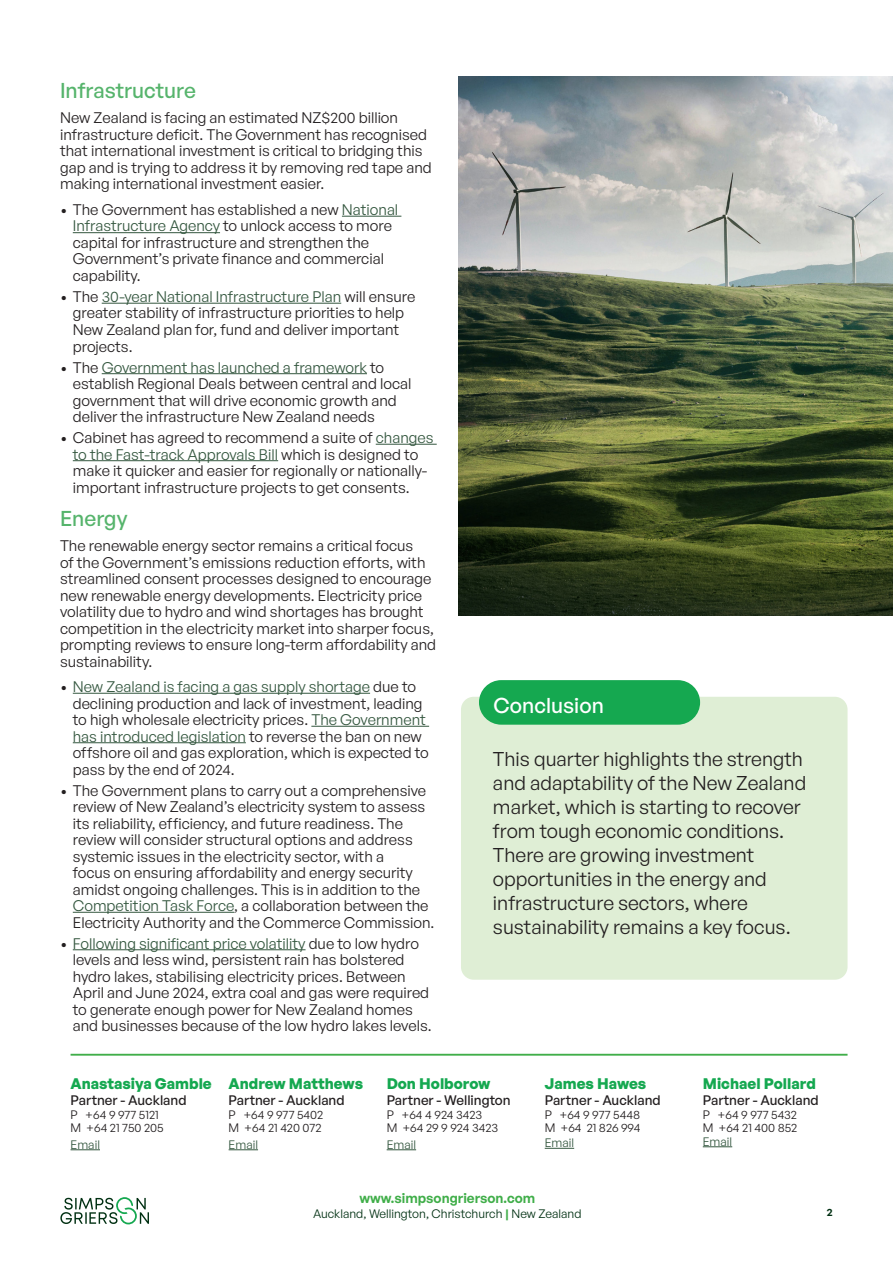
<style>
.page{position:relative;width:893px;height:1263px;background:#fff}
.page>*{position:absolute;margin:0;border:0;box-sizing:border-box;transform-origin:0 0}
.Section_Sub-titles{font:500 21px "General Sans";color:#56b46c}
.Section_Sub-titles-2{font:500 21px "General Sans";color:#fff}
.Body_Text{font:19.5px/24px "General Sans";color:#231f20}
.Body_Text-2{font:15px/16.5px "General Sans";color:#231f20}
.Body_Text-3{font:700 15px "General Sans";color:#15a850}
.Body_Text-4{font:500 13.5px "General Sans";color:#231f20}
.t1{font:600 13.5px "General Sans";color:#40ae49}
.Body_Text-5{font:12px/13.5px "General Sans";color:#231f20}
.t2{font:12px "General Sans";color:#003012}
.Body_Text-6{font:12px "General Sans";color:#34573f}
.t3{font:600 10.5px "General Sans";color:#003012}
.s1{color:#34573f}
.s2{font-weight:600;color:#40ae49}
</style>
<div class="page">
<svg style="left:60px;top:1197px;width:89px;height:27px"></svg>
<hr style="left:342px;top:216px;width:59px;height:1px;background:#34573f">
<hr style="left:73px;top:232px;width:147px;height:1px;background:#34573f">
<hr style="left:102px;top:303px;width:239px;height:1px;background:#34573f">
<hr style="left:102px;top:373px;width:265px;height:1px;background:#34573f">
<hr style="left:376px;top:444px;width:61px;height:1px;background:#34573f">
<hr style="left:73px;top:460px;width:205px;height:1px;background:#34573f">
<hr style="left:73px;top:693px;width:297px;height:1px;background:#34573f">
<hr style="left:311px;top:726px;width:118px;height:1px;background:#34573f">
<hr style="left:73px;top:742px;width:173px;height:1px;background:#34573f">
<hr style="left:73px;top:912px;width:161px;height:1px;background:#34573f">
<hr style="left:73px;top:949px;width:233px;height:1px;background:#34573f">
<div style="left:461px;top:697px;width:386px;height:283px;background:#dfeed5;border-radius:13px"></div>
<div style="left:479px;top:680px;width:221px;height:45px;background:#15a850;border-radius:22px"></div>
<svg style="left:71px;top:1149px;width:29px;height:1px"></svg>
<svg style="left:229px;top:1149px;width:29px;height:1px"></svg>
<svg style="left:387px;top:1149px;width:29px;height:1px"></svg>
<svg style="left:545px;top:1148px;width:29px;height:1px"></svg>
<svg style="left:703px;top:1146px;width:29px;height:1px"></svg>
<img style="left:459px;top:77px;width:434px;height:538px">
<hr style="left:71px;top:1054px;width:776px;height:2px;background:#40ae49">
<p class="Section_Sub-titles" style="left:60px;top:77px;width:138px">Infrastructure</p>
<p class="Body_Text-2" style="left:60px;top:109px;width:373px">New Zealand is facing an estimated NZ$200 billion infrastructure deficit. The Government has recognised that international investment is critical to bridging this gap and is trying to address it by removing red tape and making international investment easier.</p>
<p class="Body_Text-2" style="left:73px;top:201px;width:327px;text-indent:-13px">• The Government has established a new <span class="s1">National Infrastructure Agency</span> to unlock access to more capital for infrastructure and strengthen the Government’s private finance and commercial capability.</p>
<p class="Body_Text-2" style="left:73px;top:288px;width:344px;text-indent:-13px">• The <span class="s1">30-year National Infrastructure Plan</span> will ensure greater stability of infrastructure priorities to help New Zealand plan for, fund and deliver important projects.</p>
<p class="Body_Text-2" style="left:73px;top:358px;width:340px;text-indent:-13px">• The <span class="s1">Government has launched a framework</span> to establish Regional Deals between central and local government that will drive economic growth and deliver the infrastructure New Zealand needs</p>
<p class="Body_Text-2" style="left:73px;top:429px;width:362px;text-indent:-13px">• Cabinet has agreed to recommend a suite of <span class="s1">changes to the Fast-track Approvals Bill</span> which is designed to make it quicker and easier for regionally or nationally&shy;important infrastructure projects to get consents.</p>
<p class="Section_Sub-titles" style="left:60px;top:505px;width:69px">Energy</p>
<p class="Body_Text-2" style="left:60px;top:537px;width:378px">The renewable energy sector remains a critical focus<br>of the Government’s emissions reduction efforts, with streamlined consent processes designed to encourage new renewable energy developments. Electricity price volatility due to hydro and wind shortages has brought competition in the electricity market into sharper focus, prompting reviews to ensure long-term affordability and sustainability.</p>
<p class="Body_Text-2" style="left:73px;top:678px;width:358px;text-indent:-13px">• <span class="s1">New Zealand is facing a gas supply shortage</span> due to declining production and lack of investment, leading to high wholesale electricity prices. <span class="s1">The Government has introduced legislation</span> to reverse the ban on new offshore oil and gas exploration, which is expected to pass by the end of 2024.</p>
<p class="Body_Text-2" style="left:73px;top:781px;width:363px;text-indent:-13px">• The Government plans to carry out a comprehensive review of New Zealand’s electricity system to assess its reliability, efficiency, and future readiness. The review will consider structural options and address systemic issues in the electricity sector, with a<br>focus on ensuring affordability and energy security amidst ongoing challenges. This is in addition to the <span class="s1">Competition Task Force</span>, a collaboration between the Electricity Authority and the Commerce Commission.</p>
<p class="Body_Text-2" style="left:73px;top:934px;width:360px;text-indent:-13px">• <span class="s1">Following significant price volatility</span> due to low hydro levels and less wind, persistent rain has bolstered hydro lakes, stabilising electricity prices. Between April and June 2024, extra coal and gas were required to generate enough power for New Zealand homes and businesses because of the low hydro lakes levels.</p>
<p class="Section_Sub-titles-2" style="left:494px;top:692px;width:112px">Conclusion</p>
<p class="Body_Text" style="left:493px;top:746px;width:315px">This quarter highlights the strength and adaptability of the New Zealand market, which is starting to recover from tough economic conditions.<br>There are growing investment opportunities in the energy and infrastructure sectors, where sustainability remains a key focus.</p>
<p class="Body_Text-3" style="left:71px;top:1074px;width:143px">Anastasiya Gamble</p>
<p class="Body_Text-4" style="left:71px;top:1092px;width:118px">Partner - Auckland</p>
<p class="Body_Text-5" style="left:71px;top:1107px;width:95px">P +64 9 977 5121<br>M +64 21 750 205</p>
<p class="Body_Text-6" style="left:71px;top:1137px;width:31px">Email</p>
<p class="Body_Text-3" style="left:229px;top:1074px;width:136px">Andrew Matthews</p>
<p class="Body_Text-4" style="left:229px;top:1092px;width:118px">Partner - Auckland</p>
<p class="Body_Text-5" style="left:229px;top:1107px;width:96px">P +64 9 977 5402<br>M +64 21 420 072</p>
<p class="Body_Text-6" style="left:229px;top:1137px;width:31px">Email</p>
<p class="Body_Text-3" style="left:387px;top:1074px;width:105px">Don Holborow</p>
<p class="Body_Text-4" style="left:387px;top:1092px;width:125px">Partner - Wellington</p>
<p class="Body_Text-5" style="left:387px;top:1107px;width:113px">P +64 4 924 3423<br>M +64 29 9 924 3423</p>
<p class="Body_Text-6" style="left:387px;top:1137px;width:31px">Email</p>
<p class="Body_Text-3" style="left:545px;top:1074px;width:103px">James Hawes</p>
<p class="Body_Text-4" style="left:545px;top:1092px;width:118px">Partner - Auckland</p>
<p class="Body_Text-5" style="left:545px;top:1107px;width:97px">P +64 9 977 5448<br>M +64 21 826 994</p>
<p class="Body_Text-6" style="left:545px;top:1135px;width:31px">Email</p>
<p class="Body_Text-3" style="left:703px;top:1074px;width:115px">Michael Pollard</p>
<p class="Body_Text-4" style="left:703px;top:1092px;width:118px">Partner - Auckland</p>
<p class="Body_Text-5" style="left:703px;top:1107px;width:96px;text-align:justify">P +64 9 977 5432<br>M +64 21 400 852<br><span class="s1">Email</span></p>
<p class="t1" style="left:359px;top:1190px;width:177px">www.simpsongrierson.com</p>
<p class="t2" style="left:313px;top:1206px;width:270px">Auckland, Wellington, Christchurch <span class="s2">|</span> New Zealand</p>
<p class="t3" style="left:827px;top:1205px;width:7px">2</p>
</div>
